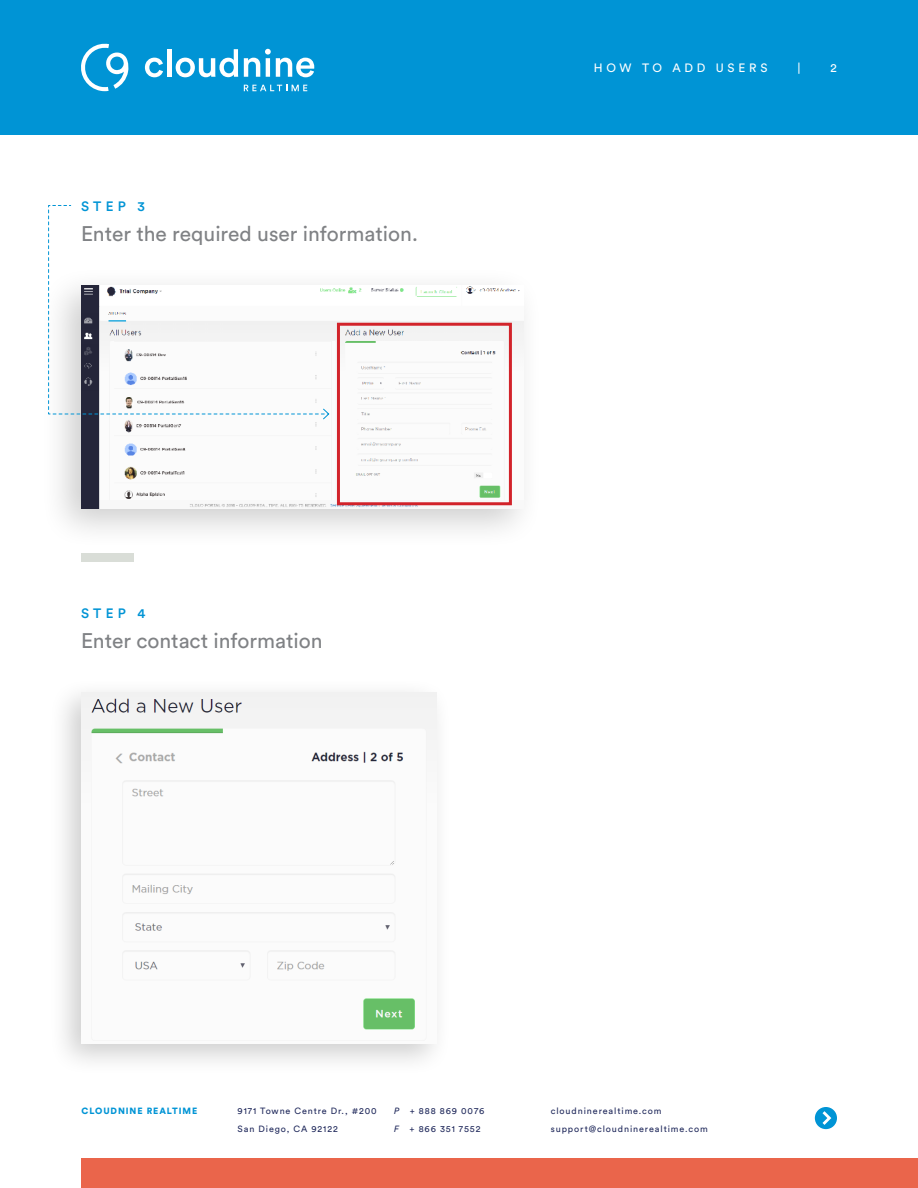
<style>
.page{position:relative;width:918px;height:1188px;background:#fff}
.page>*{position:absolute;margin:0;border:0;box-sizing:border-box;transform-origin:0 0}
.t1{font:21px "Circular Std";color:#808285}
.t2{font:500 13.5px "Circular Std";letter-spacing:.31em;color:#0094d5}
.t3{font:12px "Circular Std";letter-spacing:.31em;color:#fff}
.t4{font:9px/18px "Circular Std";letter-spacing:.1em;color:#212a5c}
.t5{font:900 9px "Circular Std";letter-spacing:.1em;color:#0094d5}
.s1{font-style:italic}
</style>
<div class="page">
<div style="left:0;top:0;width:918px;height:135px;background:#0094d5"></div>
<svg style="left:815px;top:1107px;width:22px;height:22px"></svg>
<svg style="left:145px;top:58px;width:18px;height:19px"></svg>
<hr style="left:167px;top:49px;width:4px;height:28px;background:#fff">
<svg style="left:176px;top:49px;width:62px;height:28px"></svg>
<svg style="left:244px;top:49px;width:70px;height:28px"></svg>
<svg style="left:244px;top:85px;width:63px;height:6px"></svg>
<svg style="left:81px;top:43px;width:48px;height:48px"></svg>
<div style="left:81px;top:1158px;width:837px;height:30px;background:#ea654b"></div>
<div style="left:40px;top:266px;width:504px;height:283px;background:#000;opacity:.2"></div>
<img style="left:81px;top:286px;width:443px;height:223px">
<div style="left:49px;top:677px;width:403px;height:399px;background:#000;opacity:.2"></div>
<img style="left:81px;top:693px;width:355px;height:351px">
<div style="left:81px;top:554px;width:52px;height:8px;background:#d9ddd7"></div>
<svg style="left:48px;top:205px;width:282px;height:215px"></svg>
<div style="left:337px;top:323px;width:175px;height:182px;border:3px solid #d2232a"></div>
<h2 class="t2" style="left:81px;top:198px;width:65px">STEP 3</h2>
<h1 class="t1" style="left:81px;top:221px;width:338px">Enter the required user information.</h1>
<h2 class="t2" style="left:81px;top:605px;width:66px">STEP 4</h2>
<h1 class="t1" style="left:81px;top:628px;width:243px">Enter contact information</h1>
<h3 class="t3" style="left:594px;top:61px;width:175px">HOW TO ADD USERS</h3>
<h3 class="t3" style="left:798px;top:61px;width:5px">|</h3>
<h3 class="t3" style="left:831px;top:61px;width:8px">2</h3>
<p class="t5" style="left:82px;top:1105px;width:117px">CLOUDNINE REALTIME</p>
<p class="t4" style="left:394px;top:1102px;width:92px"><span class="s1">P</span> + 888 869 0076<br><span class="s1">F</span> + 866 351 7552</p>
<p class="t4" style="left:551px;top:1102px;width:159px">cloudninerealtime.com support@cloudninerealtime.com</p>
<p class="t4" style="left:238px;top:1102px;width:141px">9171 Towne Centre Dr., #200<br>San Diego, CA 92122</p>
</div>
